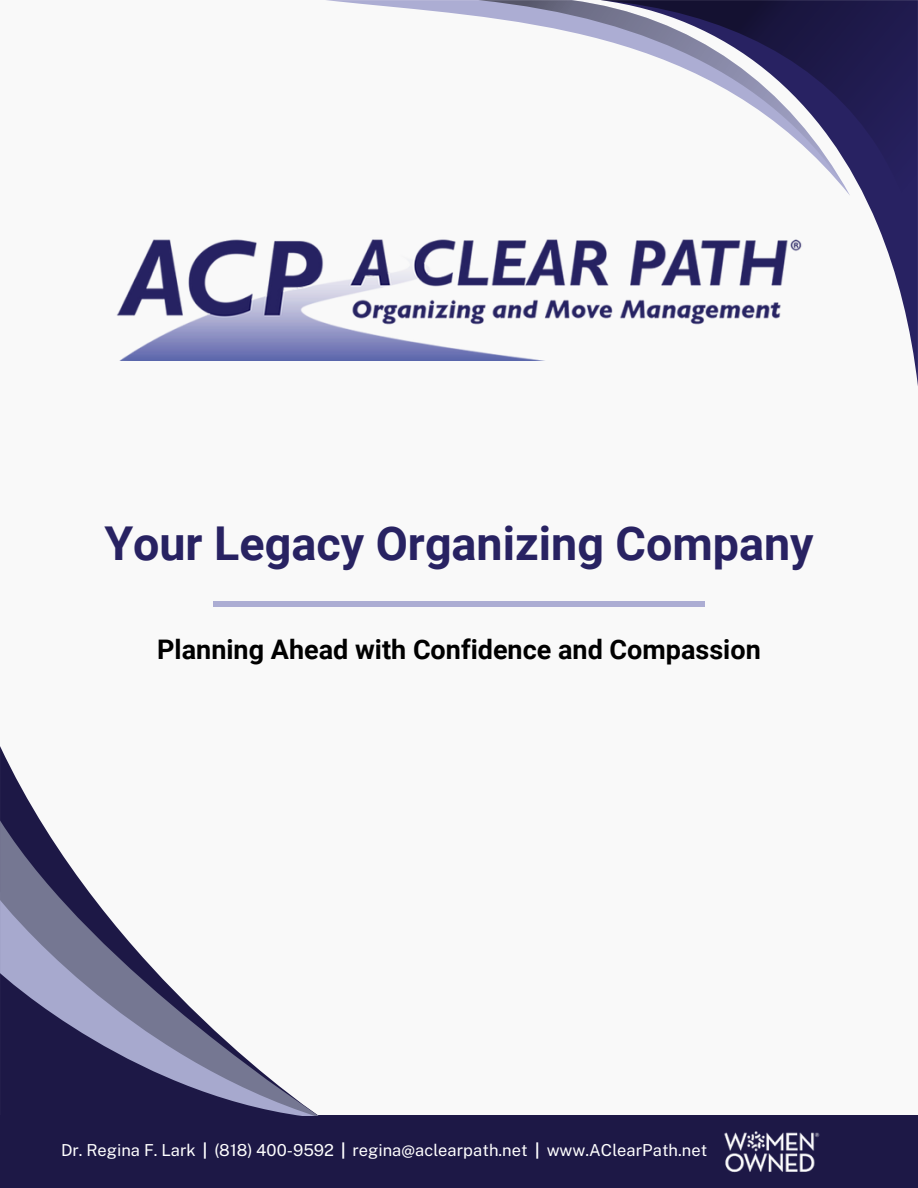
<style>
.page{position:relative;width:918px;height:1188px;background:#f9f9f9}
.page>*{position:absolute;margin:0;border:0;box-sizing:border-box;transform-origin:0 0}
.t1{font:700 46.65px "Roboto";color:#282262}
.t2{font:700 27px "Roboto";color:#000}
.t3{font:16.5px "Public Sans";color:#fff}
.s1{font-weight:700}
</style>
<div class="page">
<svg style="left:326px;top:0;width:152px;height:17px"></svg>
<svg style="left:888px;top:253px;width:30px;height:133px"></svg>
<svg style="left:850px;top:0;width:68px;height:253px;background:#3a3569"></svg>
<svg style="left:478px;top:0;width:372px;height:195px"></svg>
<img style="left:116px;top:239px;width:686px;height:122px">
<div style="left:213px;top:601px;width:492px;height:6px;background:#acadd3"></div>
<div style="left:0;top:1115px;width:918px;height:73px;background:#1d1846"></div>
<img style="left:720px;top:1128px;width:107px;height:47px">
<svg style="left:0;top:746px;width:40px;height:74px"></svg>
<svg style="left:0;top:820px;width:318px;height:295px"></svg>
<h2 class="t1" style="left:104px;top:517px;width:711px">Your Legacy Organizing Company</h2>
<p class="t2" style="left:157px;top:634px;width:605px">Planning Ahead with Confidence and Compassion</p>
<h1 class="t3" style="left:61px;top:1140px;width:648px">Dr. Regina F. Lark <span class="s1">|</span> (818) 400-9592 <span class="s1">|</span> regina@aclearpath.net <span class="s1">|</span> www.AClearPath.net</h1>
</div>
